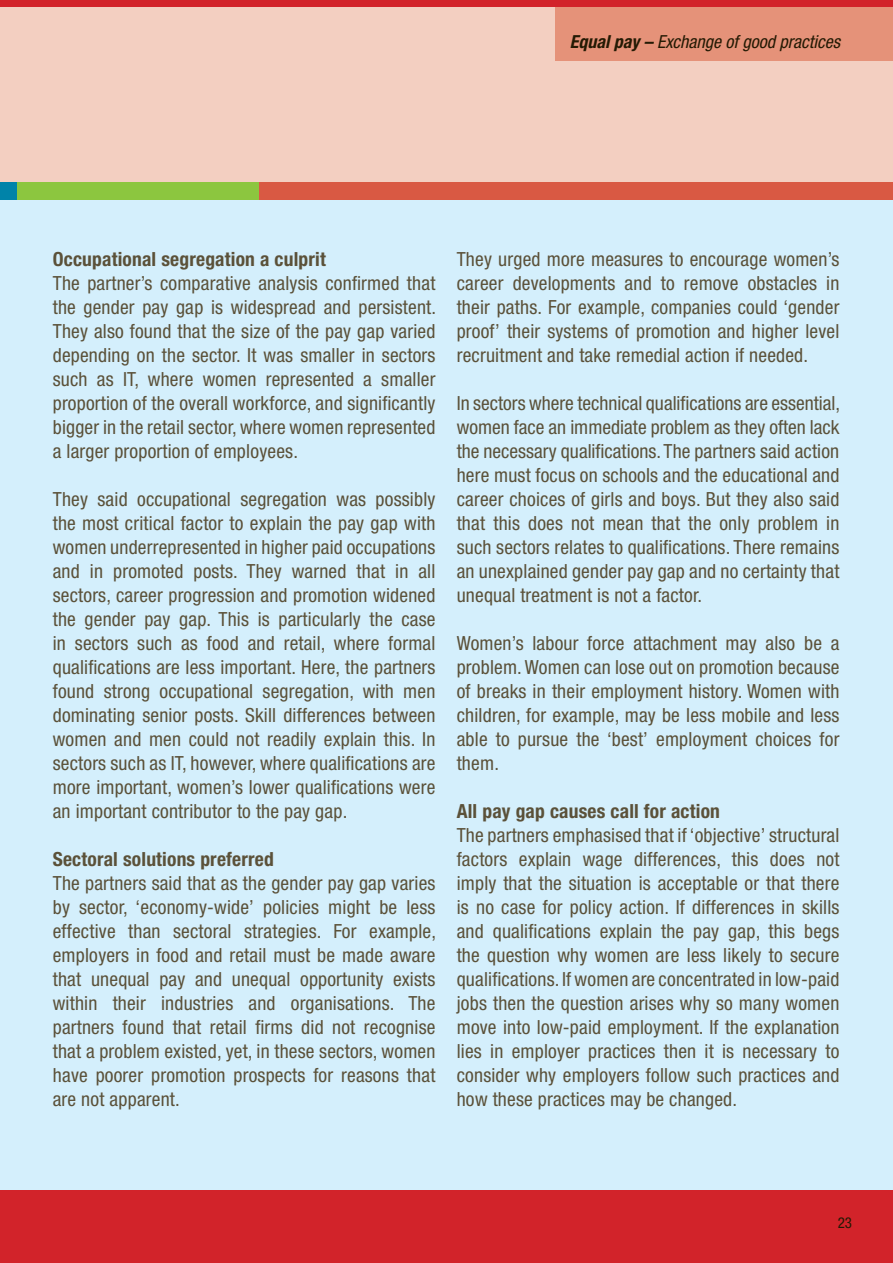
<style>
.page{position:relative;width:893px;height:1263px;background:#fff}
.page>*{position:absolute;margin:0;border:0;box-sizing:border-box;transform-origin:0 0}
.t1{font:condensed 19.5px/24px "Helvetica Neue";letter-spacing:.01em;color:#5b5139;text-align:justify}
.t2{font:700 condensed 19.5px "Helvetica Neue";letter-spacing:.01em;color:#5b5139}
.t3{font:italic condensed 18px "Helvetica Neue";color:#241a04}
.t4{font:condensed 15px "Helvetica Neue";color:#241a04}
.s1{font-weight:700}
</style>
<div class="page">
<div style="left:0;top:0;width:893px;height:206px;background:#f3cfc1"></div>
<div style="left:0;top:193px;width:893px;height:1000px;background:#d4effc"></div>
<div style="left:556px;top:0;width:337px;height:61px;background:#e59279"></div>
<div style="left:0;top:0;width:893px;height:6px;background:#d2232a"></div>
<div style="left:0;top:1191px;width:893px;height:72px;background:#d2232a"></div>
<div style="left:0;top:183px;width:893px;height:17px;background:#d95943"></div>
<div style="left:16px;top:183px;width:243px;height:17px;background:#8cc63f"></div>
<div style="left:0;top:183px;width:17px;height:17px;background:#0083a9"></div>
<p class="t3" style="left:570px;top:35px;width:272px"><span class="s1">Equal pay –</span> Exchange of good practices</p>
<p class="t2" style="left:53px;top:252px;width:275px">Occupational segregation a culprit</p>
<p class="t1" style="left:53px;top:273px;width:385px">The partner’s comparative analysis confirmed that the gender pay gap is widespread and persistent.<br>They also found that the size of the pay gap varied depending on the sector. It was smaller in sectors such as IT, where women represented a smaller proportion of the overall workforce, and significantly bigger in the retail sector, where women represented a larger proportion of employees.</p>
<p class="t1" style="left:53px;top:489px;width:384px">They said occupational segregation was possibly the most critical factor to explain the pay gap with women underrepresented in higher paid occupations and in promoted posts. They warned that in all sectors, career progression and promotion widened the gender pay gap. This is particularly the case in sectors such as food and retail, where formal qualifications are less important. Here, the partners found strong occupational segregation, with men dominating senior posts. Skill differences between women and men could not readily explain this. In sectors such as IT, however, where qualifications are more important, women’s lower qualifications were an important contributor to the pay gap.</p>
<p class="t2" style="left:53px;top:852px;width:222px">Sectoral solutions preferred</p>
<p class="t1" style="left:53px;top:873px;width:385px">The partners said that as the gender pay gap varies by sector, ‘economy-wide’ policies might be less effective than sectoral strategies. For example, employers in food and retail must be made aware that unequal pay and unequal opportunity exists within their industries and organisations. The partners found that retail firms did not recognise that a problem existed, yet, in these sectors, women have poorer promotion prospects for reasons that are not apparent.</p>
<p class="t1" style="left:457px;top:249px;width:384px">They urged more measures to encourage women’s career developments and to remove obstacles in their paths. For example, companies could ‘gender proof’ their systems of promotion and higher level recruitment and take remedial action if needed.</p>
<p class="t1" style="left:457px;top:393px;width:385px">In sectors where technical qualifications are essential, women face an immediate problem as they often lack the necessary qualifications. The partners said action here must focus on schools and the educational and career choices of girls and boys. But they also said that this does not mean that the only problem in such sectors relates to qualifications. There remains an unexplained gender pay gap and no certainty that unequal treatment is not a factor.</p>
<p class="t1" style="left:457px;top:633px;width:384px">Women’s labour force attachment may also be a problem. Women can lose out on promotion because of breaks in their employment history. Women with children, for example, may be less mobile and less able to pursue the ‘best’ employment choices for them.</p>
<p class="t2" style="left:457px;top:804px;width:265px">All pay gap causes call for action</p>
<p class="t1" style="left:457px;top:825px;width:384px">The partners emphasised that if ‘objective’ structural factors explain wage differences, this does not imply that the situation is acceptable or that there is no case for policy action. If differences in skills and qualifications explain the pay gap, this begs the question why women are less likely to secure qualifications. If women are concentrated in low-paid jobs then the question arises why so many women move into low-paid employment. If the explanation lies in employer practices then it is necessary to consider why employers follow such practices and how these practices may be changed.</p>
<p class="t4" style="left:838px;top:1217px;width:16px">23</p>
</div>
